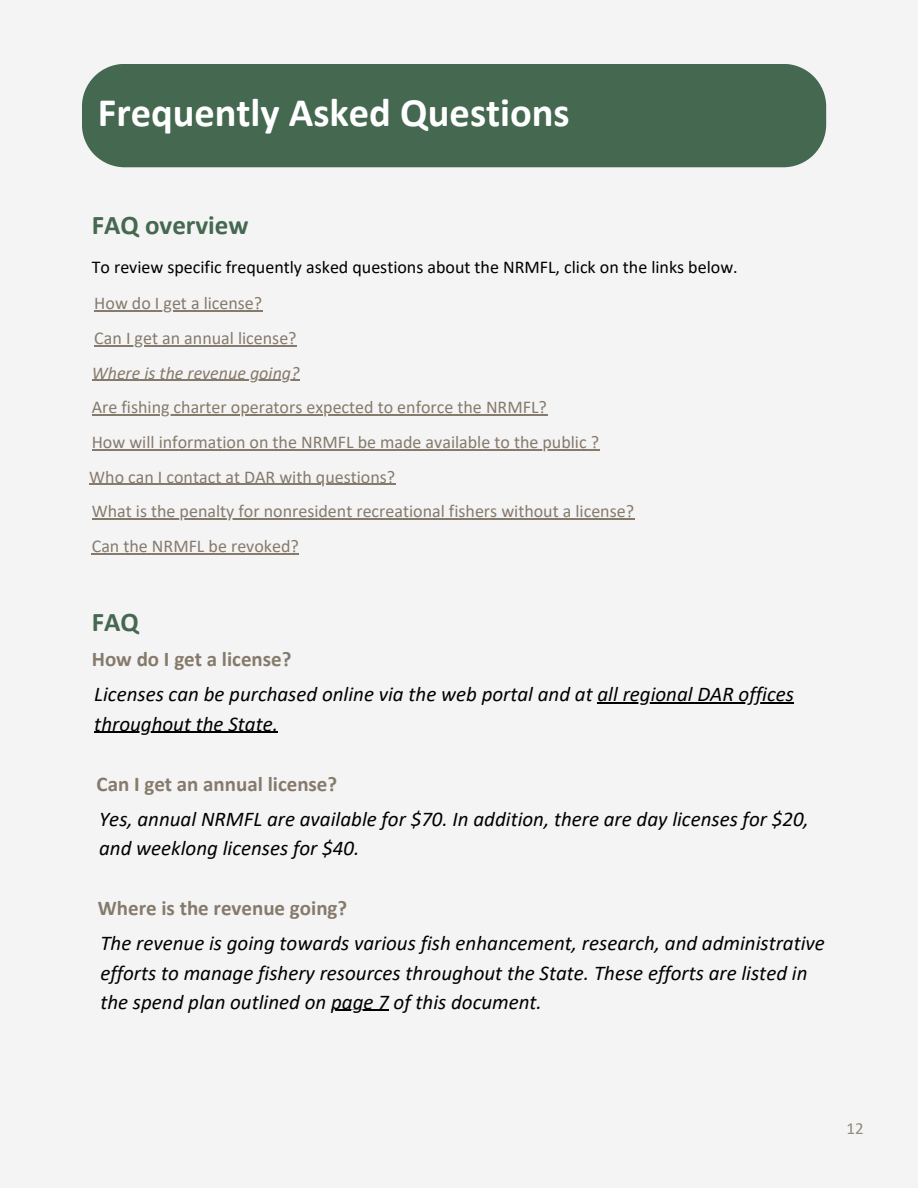
<style>
.page{position:relative;width:918px;height:1188px;background:#f4f4f4}
.page>*{position:absolute;margin:0;border:0;box-sizing:border-box;transform-origin:0 0}
.t1{font:700 40.5px "Calibri";color:#fff}
.t2{font:700 27px "Calibri";color:#456851}
.t3{font:italic 21px/29.2px "Calibri";color:#000}
.t4{font:700 21px "Calibri";color:#867a6c}
.t5{font:18px "Calibri";color:#867a6c}
.t6{font:18px "Calibri";color:#000}
.t7{font:italic 18px "Calibri";color:#867a6c}
.t8{font:16.95px "Calibri";color:#8f8a7e}
</style>
<div class="page">
<div style="left:82px;top:64px;width:744px;height:103px;background:#456851"></div>
<hr style="left:94px;top:311px;width:168px;height:1px;background:#867a6c">
<hr style="left:94px;top:345px;width:203px;height:1px;background:#867a6c">
<hr style="left:92px;top:380px;width:208px;height:1px;background:#867a6c">
<hr style="left:92px;top:414px;width:455px;height:2px;background:#867a6c">
<hr style="left:92px;top:449px;width:508px;height:1px;background:#867a6c">
<hr style="left:89px;top:484px;width:307px;height:1px;background:#867a6c">
<hr style="left:598px;top:702px;width:196px;height:2px;background:#000">
<hr style="left:94px;top:732px;width:184px;height:1px;background:#000">
<hr style="left:92px;top:518px;width:543px;height:2px;background:#867a6c">
<hr style="left:92px;top:553px;width:207px;height:1px;background:#867a6c">
<hr style="left:331px;top:1010px;width:58px;height:1px;background:#000">
<p class="t1" style="left:98px;top:96px;width:473px">Frequently Asked Questions</p>
<p class="t2" style="left:92px;top:214px;width:158px">FAQ overview</p>
<p class="t6" style="left:92px;top:259px;width:647px">To review specific frequently asked questions about the NRMFL, click on the links below.</p>
<p class="t5" style="left:94px;top:296px;width:169px">How do I get a license?</p>
<p class="t5" style="left:94px;top:331px;width:204px">Can I get an annual license?</p>
<p class="t7" style="left:92px;top:365px;width:209px">Where is the revenue going?</p>
<p class="t5" style="left:92px;top:400px;width:457px">Are fishing charter operators expected to enforce the NRMFL?</p>
<p class="t5" style="left:92px;top:435px;width:509px">How will information on the NRMFL be made available to the public ?</p>
<p class="t5" style="left:89px;top:469px;width:307px">Who can I contact at DAR with questions?</p>
<p class="t5" style="left:92px;top:504px;width:544px">What is the penalty for nonresident recreational fishers without a license?</p>
<p class="t5" style="left:92px;top:538px;width:209px">Can the NRMFL be revoked?</p>
<p class="t2" style="left:92px;top:610px;width:49px">FAQ</p>
<p class="t4" style="left:92px;top:650px;width:201px">How do I get a license?</p>
<p class="t3" style="left:94px;top:681px;width:701px">Licenses can be purchased online via the web portal and at all regional DAR offices throughout the State.</p>
<p class="t4" style="left:97px;top:775px;width:242px">Can I get an annual license?</p>
<p class="t3" style="left:99px;top:806px;width:711px">Yes, annual NRMFL are available for $70. In addition, there are day licenses for $20, and weeklong licenses for $40.</p>
<p class="t4" style="left:98px;top:899px;width:251px">Where is the revenue going?</p>
<p class="t3" style="left:100px;top:930px;width:726px">The revenue is going towards various fish enhancement, research, and administrative efforts to manage fishery resources throughout the State. These efforts are listed in the spend plan outlined on page 7 of this document.</p>
<p class="t8" style="left:847px;top:1121px;width:19px">12</p>
</div>
